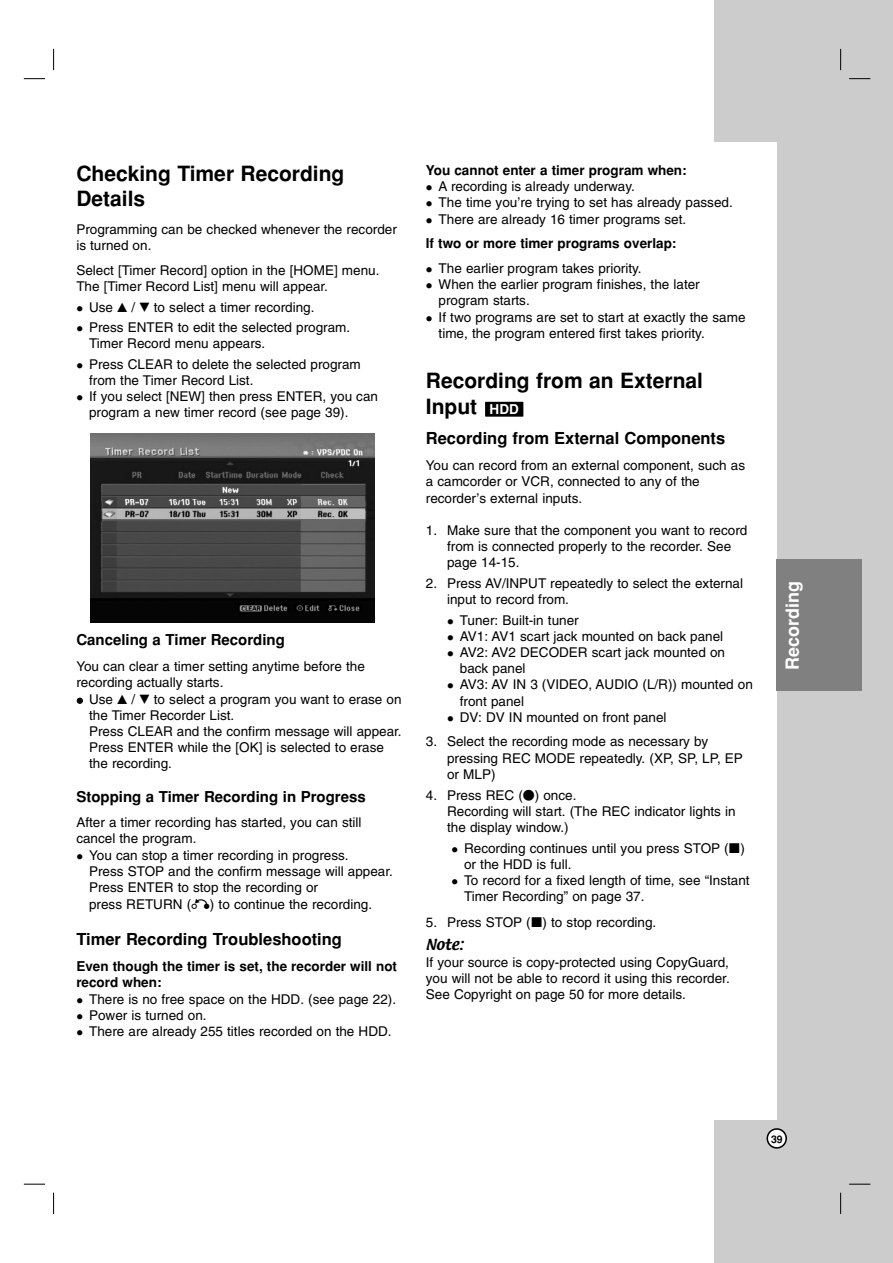
<style>
.page{position:relative;width:893px;height:1263px;background:#fff}
.page>*{position:absolute;margin:0;border:0;box-sizing:border-box;transform-origin:0 0}
.t1{font:700 21px/25.2px "Helvetica";color:#000}
.t2{font:700 18px "Helvetica";color:#fff}
.t3{font:700 16.5px "Helvetica";color:#000}
.t4{font:700 15px "Helvetica";color:#000}
.t5{font:13.5px/16.2px "Helvetica";color:#000}
.t6{font:700 13.5px/16.2px "Helvetica";color:#000}
.t7{font:13.5px "Textile";color:#000}
.t8{font:700 13.5px "Helvetica";color:#fff}
.t9{font:700 10.5px "Helvetica";color:#000}
.s1{font-family:"Sony PS Common"}
</style>
<div class="page">
<div style="left:714px;top:0;width:178px;height:1263px;background:#ccc"></div>
<div style="left:639px;top:142px;width:137px;height:978px;background:#fff"></div>
<svg style="left:766px;top:1128px;width:21px;height:21px"></svg>
<div style="left:776px;top:559px;width:85px;height:132px;background:#808080"></div>
<svg style="left:53px;top:49px;width:1px;height:21px"></svg>
<svg style="left:840px;top:49px;width:1px;height:21px"></svg>
<svg style="left:53px;top:1193px;width:1px;height:21px"></svg>
<svg style="left:840px;top:1193px;width:1px;height:21px"></svg>
<svg style="left:24px;top:78px;width:21px;height:1px"></svg>
<svg style="left:849px;top:78px;width:21px;height:1px"></svg>
<svg style="left:24px;top:1184px;width:21px;height:1px"></svg>
<svg style="left:849px;top:1184px;width:21px;height:1px"></svg>
<div style="left:485px;top:402px;width:38px;height:15px;background:#000"></div>
<img style="left:90px;top:434px;width:284px;height:188px">
<h1 class="t1" style="left:76px;top:163px;width:269px">Checking Timer Recording<br>Details</h1>
<p class="t5" style="left:76px;top:222px;width:322px">Programming can be checked whenever the recorder is turned on.</p>
<p class="t5" style="left:76px;top:263px;width:304px">Select [Timer Record] option in the [HOME] menu.<br>The [Timer Record List] menu will appear.</p>
<p class="t5" style="left:89px;top:299px;width:263px;line-height:19.8px">Use <span class="s1">V</span> / <span class="s1">V</span> to select a timer recording.<br>Press ENTER to edit the selected program.</p>
<p class="t5" style="left:89px;top:335px;width:273px;line-height:20.4px">Timer Record menu appears.<br>Press CLEAR to delete the selected program</p>
<p class="t5" style="left:89px;top:374px;width:290px">from the Timer Record List.<br>If you select [NEW] then press ENTER, you can program a new timer record (see page 39).</p>
<p class="t4" style="left:76px;top:635px;width:210px">Canceling a Timer Recording</p>
<p class="t5" style="left:76px;top:659px;width:290px">You can clear a timer setting anytime before the recording actually starts.</p>
<p class="t5" style="left:89px;top:693px;width:314px">Use <span class="s1">V</span> / <span class="s1">V</span> to select a program you want to erase on the Timer Recorder List.<br>Press CLEAR and the confirm message will appear.<br>Press ENTER while the [OK] is selected to erase the recording.</p>
<p class="t4" style="left:76px;top:791px;width:291px">Stopping a Timer Recording in Progress</p>
<p class="t5" style="left:76px;top:816px;width:287px">After a timer recording has started, you can still cancel the program.</p>
<p class="t5" style="left:89px;top:848px;width:305px">You can stop a timer recording in progress.<br>Press STOP and the confirm message will appear.<br>Press ENTER to stop the recording or<br>press RETURN (<span class="s1">O</span>) to continue the recording.</p>
<p class="t3" style="left:76px;top:933px;width:267px">Timer Recording Troubleshooting</p>
<p class="t6" style="left:76px;top:960px;width:322px">Even though the timer is set, the recorder will not record when:</p>
<p class="t5" style="left:89px;top:992px;width:308px">There is no free space on the HDD. (see page 22).<br>Power is turned on.<br>There are already 255 titles recorded on the HDD.</p>
<p class="t6" style="left:426px;top:163px;width:262px">You cannot enter a timer program when:</p>
<p class="t5" style="left:438px;top:180px;width:296px">A recording is already underway.<br>The time you’re trying to set has already passed.<br>There are already 16 timer programs set.</p>
<p class="t6" style="left:426px;top:237px;width:252px">If two or more timer programs overlap:</p>
<p class="t5" style="left:438px;top:261px;width:308px">The earlier program takes priority.<br>When the earlier program finishes, the later program starts.<br>If two programs are set to start at exactly the same time, the program entered first takes priority.</p>
<h1 class="t1" style="left:426px;top:371px;width:279px">Recording from an External<br>Input</h1>
<p class="t3" style="left:426px;top:432px;width:301px">Recording from External Components</p>
<p class="t5" style="left:426px;top:459px;width:321px">You can record from an external component, such as a camcorder or VCR, connected to any of the recorder’s external inputs.</p>
<p class="t5" style="left:447px;top:523px;width:302px;text-indent:-21px">1. Make sure that the component you want to record from is connected properly to the recorder. See page 14-15.</p>
<p class="t5" style="left:447px;top:576px;width:297px;text-indent:-21px">2. Press AV/INPUT repeatedly to select the external input to record from.</p>
<p class="t5" style="left:460px;top:613px;width:294px">Tuner: Built-in tuner<br>AV1: AV1 scart jack mounted on back panel<br>AV2: AV2 DECODER scart jack mounted on back panel<br>AV3: AV IN 3 (VIDEO, AUDIO (L/R)) mounted on front panel<br>DV: DV IN mounted on front panel</p>
<p class="t5" style="left:447px;top:735px;width:297px;text-indent:-21px">3. Select the recording mode as necessary by pressing REC MODE repeatedly. (XP, SP, LP, EP or MLP)</p>
<p class="t5" style="left:447px;top:789px;width:290px;text-indent:-21px">4. Press REC (<span class="s1">Z</span>) once.<br>Recording will start. (The REC indicator lights in the display window.)</p>
<p class="t5" style="left:464px;top:842px;width:287px">Recording continues until you press STOP (<span class="s1">X</span>) or the HDD is full.<br>To record for a fixed length of time, see “Instant Timer Recording” on page 37.</p>
<p class="t5" style="left:426px;top:915px;width:232px">5. Press STOP (<span class="s1">X</span>) to stop recording.</p>
<p class="t7" style="left:426px;top:939px;width:39px">Note:</p>
<p class="t5" style="left:426px;top:955px;width:305px;text-align:justify">If your source is copy-protected using CopyGuard, you will not be able to record it using this recorder.<br>See Copyright on page 50 for more details.</p>
<p class="t8" style="left:489px;top:404px;width:31px">HDD</p>
<h2 class="t2" style="left:786px;top:670px;width:90px;rotate:-90deg">Recording</h2>
<p class="t9" style="left:771px;top:1135px;width:13px">39</p>
</div>
